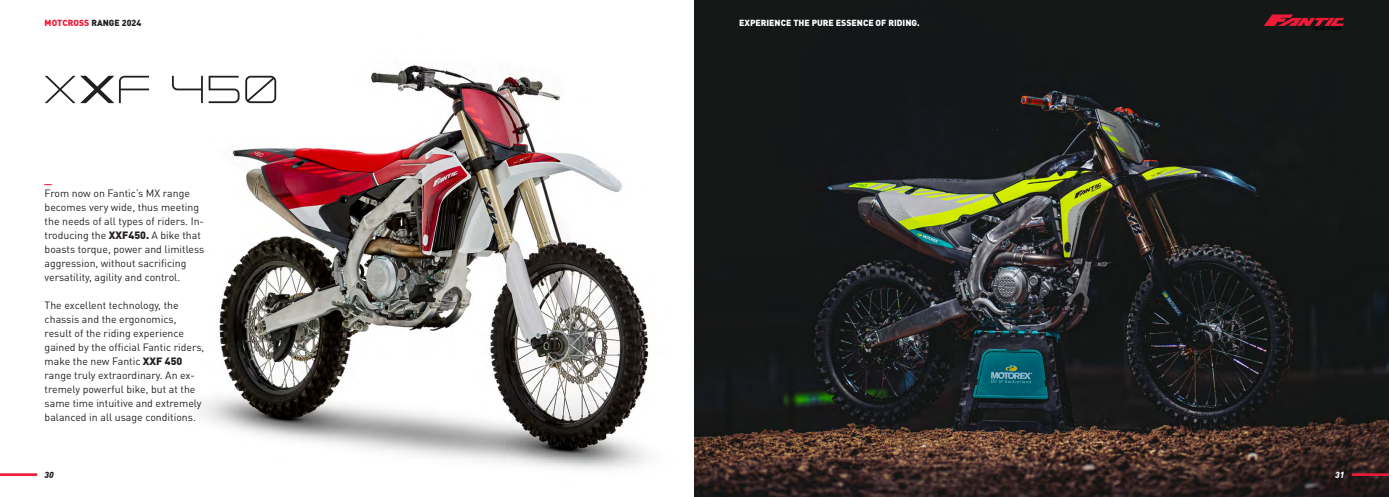
<style>
.page{position:relative;width:1389px;height:497px;background:#fff}
.page>*{position:absolute;margin:0;border:0;box-sizing:border-box;transform-origin:0 0}
.t1{font:700 12.25px "DIN Pro";color:#ed1a38}
.t2{font:10.5px/14px "DIN Pro";color:#231f20}
.t3{font:900 8.75px "DIN Pro";color:#fff}
.t4{font:900 8.75px "DIN Pro";color:#231f20}
.t5{font:italic 900 8.75px "DIN Pro";color:#231f20}
.t6{font:italic 900 8.75px "DIN Pro";color:#fff}
.s1{color:#ed1a38}
.s2{font-weight:900}
</style>
<div class="page">
<img style="left:81px;top:65px;width:568px;height:404px">
<img style="left:694px;top:0;width:695px;height:496px">
<svg style="left:45px;top:76px;width:104px;height:27px"></svg>
<svg style="left:172px;top:76px;width:31px;height:27px"></svg>
<svg style="left:209px;top:76px;width:67px;height:27px"></svg>
<svg style="left:1264px;top:14px;width:80px;height:16px"></svg>
<hr style="left:1352px;top:472px;width:37px;height:3px;background:#ed1a38">
<hr style="left:0;top:472px;width:37px;height:3px;background:#ed1a38">
<p class="t4" style="left:45px;top:17px;width:98px"><span class="s1">MOTCROSS</span> RANGE 2024</p>
<p class="t1" style="left:45px;top:170px;width:9px">_</p>
<p class="t2" style="left:45px;top:185px;width:161px">From now on Fantic’s MX range becomes very wide, thus meeting the needs of all types of riders. In&shy;troducing the <span class="s2">XXF450.</span> A bike that boasts torque, power and limitless aggression, without sacrificing versatility, agility and control.</p>
<p class="t2" style="left:45px;top:297px;width:161px">The excellent technology, the chassis and the ergonomics, result of the riding experience gained by the official Fantic riders, make the new Fantic <span class="s2">XXF 450 </span>range truly extraordinary. An ex&shy;tremely powerful bike, but at the same time intuitive and extremely balanced in all usage conditions.</p>
<p class="t3" style="left:739px;top:17px;width:182px">EXPERIENCE THE PURE ESSENCE OF RIDING.</p>
<p class="t5" style="left:45px;top:466px;width:11px">30</p>
<p class="t6" style="left:1335px;top:466px;width:11px">31</p>
</div>
